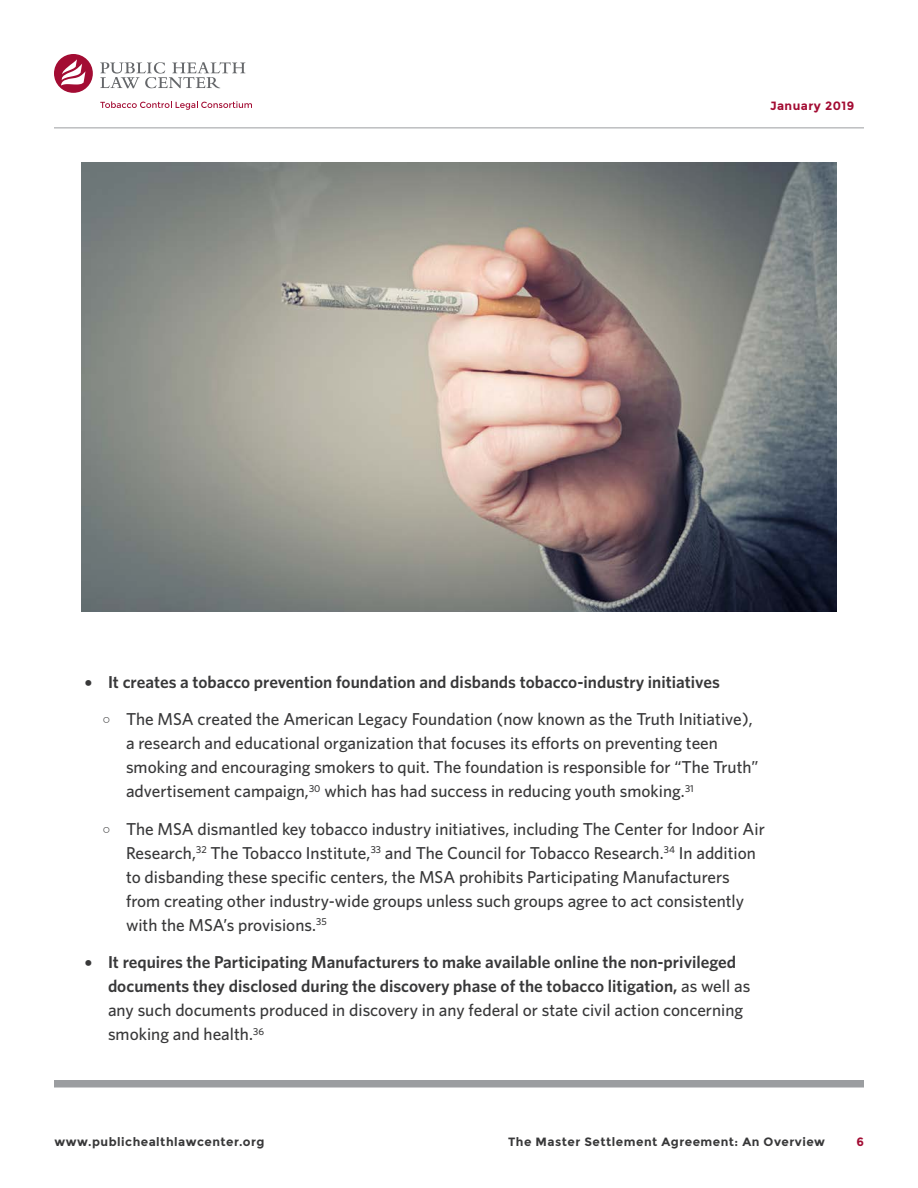
<style>
.page{position:relative;width:918px;height:1188px;background:#fff}
.page>*{position:absolute;margin:0;border:0;box-sizing:border-box;transform-origin:0 0}
.t1{font:500 17.25px/24px "Whitney";color:#383839}
.t2{font:600 17.25px/24px "Whitney";color:#383839}
.t3{font:700 12px "Montserrat";letter-spacing:.04em;color:#383839}
.t4{font:700 12px "Montserrat";letter-spacing:.04em;color:#a30c33}
.t5{font:6px "Whitney Index White Round Bd";color:#383839}
.s1{font-weight:500}
</style>
<div class="page">
<div style="left:54px;top:1080px;width:810px;height:8px;background:#9b9da0"></div>
<hr style="left:54px;top:128px;width:810px;height:1px;background:#9b9da0">
<img style="left:81px;top:162px;width:756px;height:449px">
<svg style="left:100px;top:62px;width:145px;height:26px"></svg>
<svg style="left:100px;top:101px;width:152px;height:9px"></svg>
<svg style="left:54px;top:54px;width:39px;height:39px"></svg>
<p class="t4" style="left:770px;top:98px;width:86px">January 2019</p>
<p class="t5" style="left:86px;top:680px;width:8px">{</p>
<p class="t2" style="left:108px;top:669px;width:613px">It creates a tobacco prevention foundation and disbands tobacco-industry initiatives</p>
<p class="t5" style="left:104px;top:717px;width:8px">]</p>
<p class="t1" style="left:126px;top:707px;width:634px">The MSA created the American Legacy Foundation (now known as the Truth Initiative), a research and educational organization that focuses its efforts on preventing teen smoking and encouraging smokers to quit. The foundation is responsible for “The Truth” advertisement campaign,<sup>30</sup> which has had success in reducing youth smoking.<sup>31</sup></p>
<p class="t5" style="left:104px;top:827px;width:8px">]</p>
<p class="t1" style="left:126px;top:816px;width:640px">The MSA dismantled key tobacco industry initiatives, including The Center for Indoor Air Research,<sup>32</sup> The Tobacco Institute,<sup>33</sup> and The Council for Tobacco Research.<sup>34</sup> In addition to disbanding these specific centers, the MSA prohibits Participating Manufacturers from creating other industry-wide groups unless such groups agree to act consistently with the MSA’s provisions.<sup>35</sup></p>
<p class="t5" style="left:86px;top:960px;width:8px">{</p>
<p class="t2" style="left:108px;top:950px;width:644px">It requires the Participating Manufacturers to make available online the non-privileged documents they disclosed during the discovery phase of the tobacco litigation, <span class="s1">as well as any such documents produced in discovery in any federal or state civil action concerning smoking and health.</span><sup>36</sup></p>
<p class="t3" style="left:55px;top:1134px;width:212px">www.publichealthlawcenter.org</p>
<p class="t3" style="left:508px;top:1134px;width:318px">The Master Settlement Agreement: An Overview</p>
<p class="t4" style="left:856px;top:1134px;width:9px">6</p>
</div>
